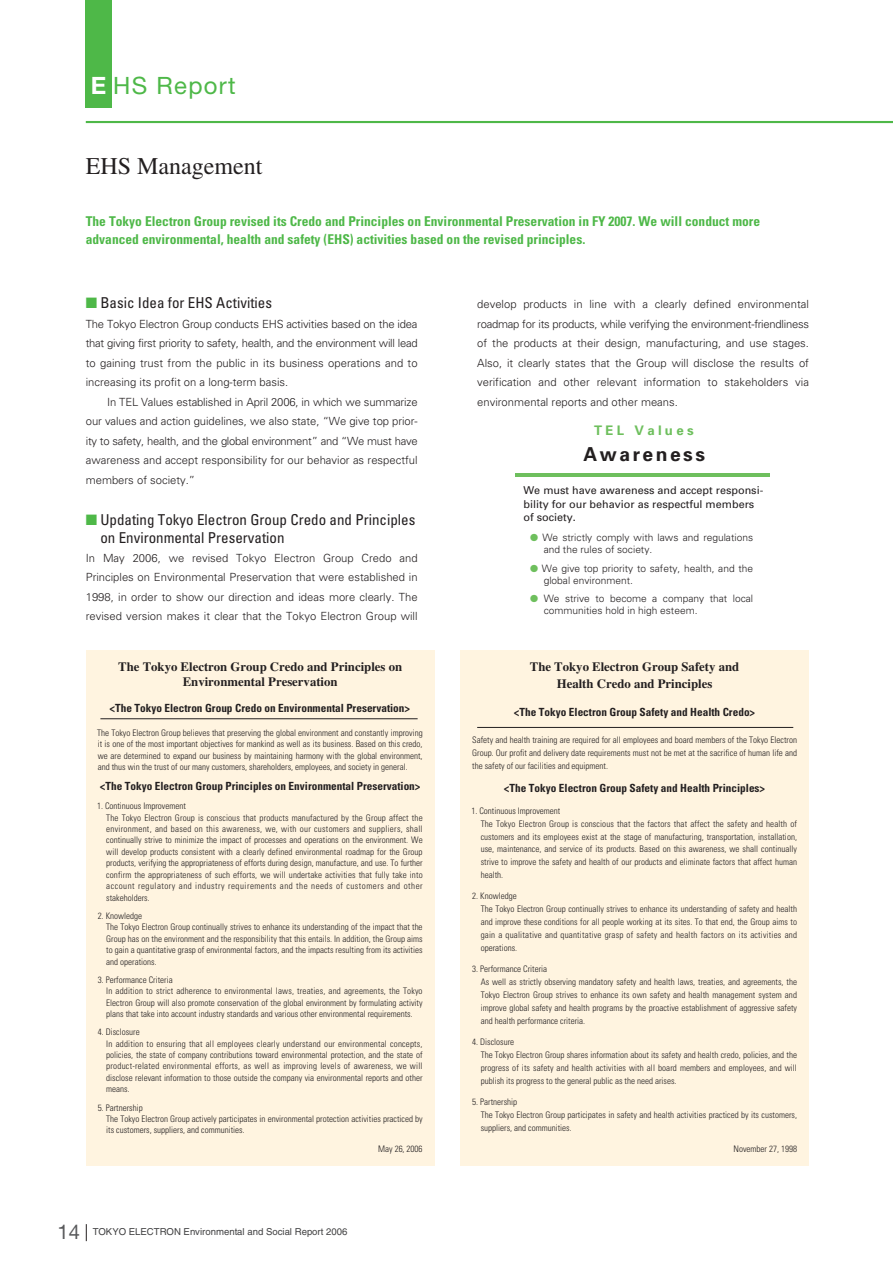
<style>
.page{position:relative;width:893px;height:1263px;background:#fff}
.page>*{position:absolute;margin:0;border:0;box-sizing:border-box;transform-origin:0 0}
.t1{font:24px "Times";color:#231f20}
.t2{font:23.85px "Helvetica Neue";letter-spacing:.055em;color:#4eb848}
.t3{font:700 19.2px "Univers";letter-spacing:.13em;color:#231f20}
.t4{font:condensed 15px/18px "Univers";color:#231f20}
.t5{font:700 condensed 13.5px/18px "Univers";color:#4eb848}
.t6{font:700 13.2px "Univers";letter-spacing:.25em;color:#6ebf5d}
.t7{font:700 12.75px/15.1px "Times";color:#231f20;text-align:center}
.t8{font:300 11.25px/19.5px "Univers";color:#231f20;text-align:justify}
.t9{font:700 condensed 11.25px "Univers";color:#231f20}
.t10{font:10.8px/13.5px "Univers";color:#231f20}
.t11{font:300 10.2px/11.9px "Univers";color:#231f20}
.t12{font:9.6px "Helvetica";color:#404041}
.t13{font:300 condensed 9px/11.4px "Univers";color:#231f20}
.s1{font-weight:700;color:#fff}
.s2{color:#4eb848}
.s3{font-family:"Helvetica Neue";font-size:20.25px;color:#58595b}
.s4{color:#6ebf5d}
</style>
<div class="page">
<div style="left:86px;top:0;width:26px;height:107px;background:#4eb848"></div>
<hr style="left:86px;top:121px;width:806px;height:2px;background:#4eb848">
<div style="left:86px;top:650px;width:348px;height:516px;background:#fff4e0"></div>
<div style="left:460px;top:650px;width:349px;height:516px;background:#fff4e0"></div>
<hr style="left:477px;top:727px;width:316px;height:1px;background:#231f20">
<hr style="left:100px;top:719px;width:317px;height:1px;background:#231f20">
<hr style="left:515px;top:473px;width:254px;height:4px;background:#6ebf5d">
<svg style="left:86px;top:1224px;width:1px;height:17px"></svg>
<h2 class="t2" style="left:91px;top:77px;width:146px"><span class="s1">E</span> HS Report</h2>
<h1 class="t1" style="left:86px;top:157px;width:178px">EHS Management</h1>
<h3 class="t5" style="left:86px;top:213px;width:675px">The Tokyo Electron Group revised its Credo and Principles on Environmental Preservation in FY 2007. We will conduct more advanced environmental, health and safety (EHS) activities based on the revised principles.</h3>
<h3 class="t4" style="left:86px;top:295px;width:188px"><span class="s2">■</span> Basic Idea for EHS Activities</h3>
<p class="t8" style="left:86px;top:315px;width:333px">The Tokyo Electron Group conducts EHS activities based on the idea that giving first priority to safety, health, and the environment will lead to gaining trust from the public in its business operations and to increasing its profit on a long-term basis.</p>
<p class="t8" style="left:86px;top:393px;width:333px;text-indent:21px">In TEL Values established in April 2006, in which we summarize our values and action guidelines, we also state, “We give top prior&shy;ity to safety, health, and the global environment” and “We must have awareness and accept responsibility for our behavior as respectful members of society.”</p>
<h3 class="t4" style="left:100px;top:512px;width:316px;text-indent:-15px"><span class="s2">■</span> Updating Tokyo Electron Group Credo and Principles on Environmental Preservation</h3>
<p class="t8" style="left:86px;top:549px;width:333px">In May 2006, we revised Tokyo Electron Group Credo and Principles on Environmental Preservation that were established in 1998, in order to show our direction and ideas more clearly. The revised version makes it clear that the Tokyo Electron Group will</p>
<h3 class="t7" style="left:118px;top:660px;width:285px">The Tokyo Electron Group Credo and Principles on<br>Environmental Preservation</h3>
<p class="t9" style="left:109px;top:704px;width:302px">&lt;The Tokyo Electron Group Credo on Environmental Preservation&gt;</p>
<p class="t13" style="left:97px;top:728px;width:327px;text-align:justify">The Tokyo Electron Group believes that preserving the global environment and constantly improving it is one of the most important objectives for mankind as well as its business. Based on this credo, we are determined to expand our business by maintaining harmony with the global environment, and thus win the trust of our many customers, shareholders, employees, and society in general.</p>
<p class="t9" style="left:100px;top:782px;width:322px">&lt;The Tokyo Electron Group Principles on Environmental Preservation&gt;</p>
<p class="t13" style="left:106px;top:801px;width:318px;text-indent:-9px">1. Continuous Improvement<br>The Tokyo Electron Group is conscious that products manufactured by the Group affect the environment, and based on this awareness, we, with our customers and suppliers, shall continually strive to minimize the impact of processes and operations on the environment. We will develop products consistent with a clearly defined environmental roadmap for the Group products, verifying the appropriateness of efforts during design, manufacture, and use. To further confirm the appropriateness of such efforts, we will undertake activities that fully take into account regulatory and industry requirements and the needs of customers and other stakeholders.</p>
<p class="t13" style="left:106px;top:911px;width:318px;text-indent:-9px">2. Knowledge<br>The Tokyo Electron Group continually strives to enhance its understanding of the impact that the Group has on the environment and the responsibility that this entails. In addition, the Group aims to gain a quantitative grasp of environmental factors, and the impacts resulting from its activities and operations.</p>
<p class="t13" style="left:106px;top:975px;width:318px;text-indent:-9px">3. Performance Criteria<br>In addition to strict adherence to environmental laws, treaties, and agreements, the Tokyo Electron Group will also promote conservation of the global environment by formulating activity plans that take into account industry standards and various other environmental requirements.</p>
<p class="t13" style="left:106px;top:1027px;width:318px;text-indent:-9px">4. Disclosure<br>In addition to ensuring that all employees clearly understand our environmental concepts, policies, the state of company contributions toward environmental protection, and the state of product-related environmental efforts, as well as improving levels of awareness, we will disclose relevant information to those outside the company via environmental reports and other means.</p>
<p class="t13" style="left:106px;top:1103px;width:318px;text-indent:-9px">5. Partnership<br>The Tokyo Electron Group actively participates in environmental protection activities practiced by its customers, suppliers, and communities.</p>
<p class="t13" style="left:378px;top:1144px;width:46px">May 26, 2006</p>
<p class="t12" style="left:57px;top:1228px;width:291px"><span class="s3">14</span> TOKYO ELECTRON Environmental and Social Report 2006</p>
<p class="t8" style="left:477px;top:295px;width:333px">develop products in line with a clearly defined environmental roadmap for its products, while verifying the environment-friendliness of the products at their design, manufacturing, and use stages.<br>Also, it clearly states that the Group will disclose the results of verification and other relevant information to stakeholders via environmental reports and other means.</p>
<h3 class="t6" style="left:594px;top:426px;width:101px">TEL Values</h3>
<h3 class="t3" style="left:583px;top:447px;width:123px">Awareness</h3>
<p class="t10" style="left:523px;top:485px;width:241px">We must have awareness and accept responsi&shy;bility for our behavior as respectful members of society.</p>
<p class="t11" style="left:543px;top:533px;width:211px;text-indent:-14px"><span class="s4">●</span> We strictly comply with laws and regulations and the rules of society.</p>
<p class="t11" style="left:543px;top:563px;width:211px;text-indent:-14px"><span class="s4">●</span> We give top priority to safety, health, and the global environment.</p>
<p class="t11" style="left:543px;top:594px;width:211px;text-indent:-14px"><span class="s4">●</span> We strive to become a company that local communities hold in high esteem.</p>
<h3 class="t7" style="left:530px;top:659px;width:211px;line-height:16.6px">The Tokyo Electron Group Safety and<br>Health Credo and Principles</h3>
<p class="t9" style="left:514px;top:708px;width:243px">&lt;The Tokyo Electron Group Safety and Health Credo&gt;</p>
<p class="t13" style="left:472px;top:734px;width:326px;line-height:12.9px;text-align:justify">Safety and health training are required for all employees and board members of the Tokyo Electron Group. Our profit and delivery date requirements must not be met at the sacrifice of human life and the safety of our facilities and equipment.</p>
<p class="t9" style="left:504px;top:784px;width:263px">&lt;The Tokyo Electron Group Safety and Health Principles&gt;</p>
<p class="t13" style="left:480px;top:805px;width:318px;line-height:12.9px;text-indent:-9px">1. Continuous Improvement<br>The Tokyo Electron Group is conscious that the factors that affect the safety and health of customers and its employees exist at the stage of manufacturing, transportation, installation, use, maintenance, and service of its products. Based on this awareness, we shall continually strive to improve the safety and health of our products and eliminate factors that affect human health.</p>
<p class="t13" style="left:480px;top:891px;width:318px;line-height:12.9px;text-indent:-9px">2. Knowledge<br>The Tokyo Electron Group continually strives to enhance its understanding of safety and health and improve these conditions for all people working at its sites. To that end, the Group aims to gain a qualitative and quantitative grasp of safety and health factors on its activities and operations.</p>
<p class="t13" style="left:480px;top:964px;width:318px;line-height:12.9px;text-indent:-9px">3. Performance Criteria<br>As well as strictly observing mandatory safety and health laws, treaties, and agreements, the Tokyo Electron Group strives to enhance its own safety and health management system and improve global safety and health programs by the proactive establishment of aggressive safety and health performance criteria.</p>
<p class="t13" style="left:480px;top:1036px;width:318px;line-height:12.9px;text-indent:-9px">4. Disclosure<br>The Tokyo Electron Group shares information about its safety and health credo, policies, and the progress of its safety and health activities with all board members and employees, and will publish its progress to the general public as the need arises.</p>
<p class="t13" style="left:480px;top:1096px;width:318px;line-height:12.9px;text-indent:-9px">5. Partnership<br>The Tokyo Electron Group participates in safety and health activities practiced by its customers, suppliers, and communities.</p>
<p class="t13" style="left:733px;top:1144px;width:65px">November 27, 1998</p>
</div>
